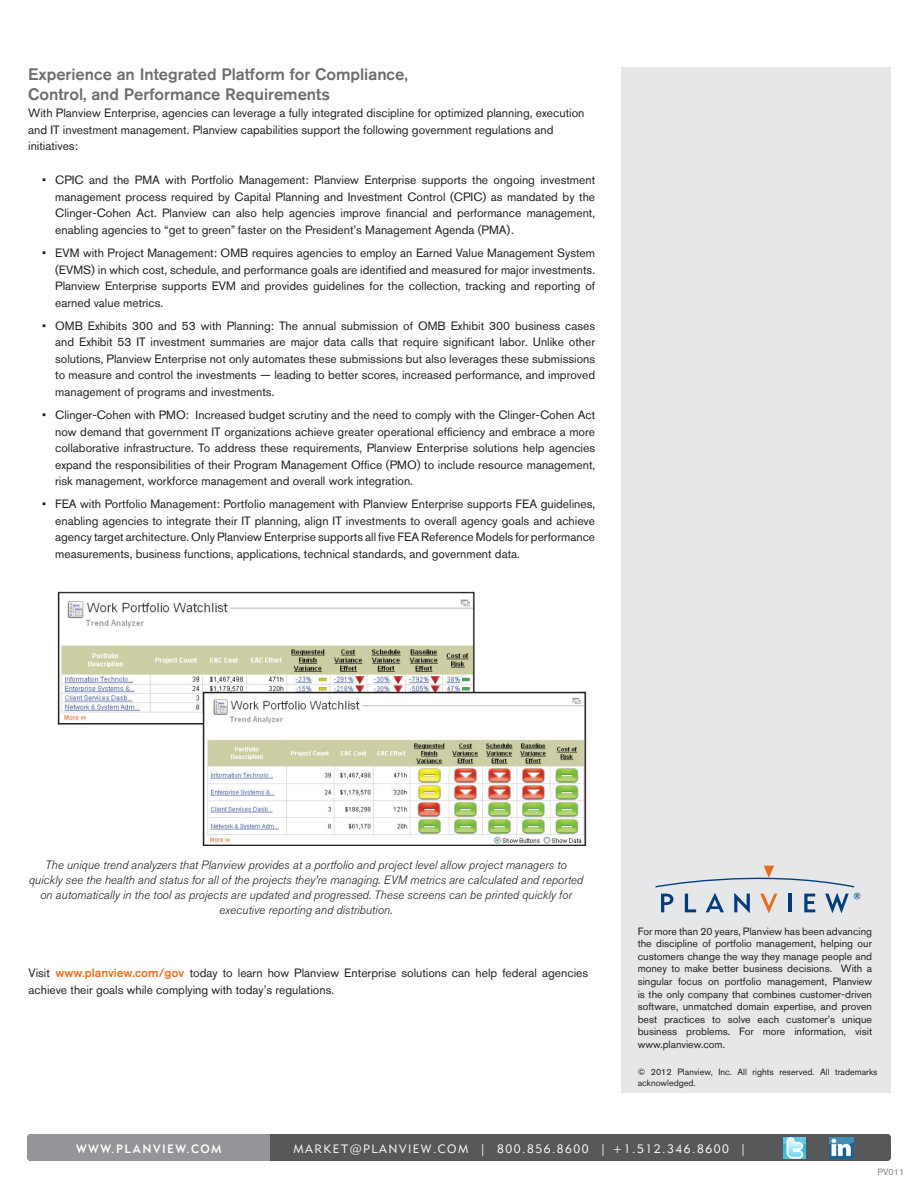
<style>
.page{position:relative;width:918px;height:1188px;background:#fff}
.page>*{position:absolute;margin:0;border:0;box-sizing:border-box;transform-origin:0 0}
.Section_Header{font:500 16.5px/19.5px "Akzidenz Grotesk BQ";color:#6c6d70}
.Body_Copy_Bullets{font:12px/16.5px "Akzidenz Grotesk BQ";color:#231f20;text-align:justify}
.Body_Copy{font:12px/15px "Akzidenz Grotesk BQ Lig It Os F";color:#231f20;text-align:center}
.Section_Header-2{font:12px/16.5px "Akzidenz Grotesk BQ";color:#231f20}
.Body_Copy-2{font:12px/16.5px "Akzidenz Grotesk BQ";color:#231f20}
.t1{font:12px "Geometric 415 BT Lite A";letter-spacing:.125em;color:#fff}
.t2{font:12px "Geometric 415 BT Medium A";letter-spacing:.125em;color:#fff}
.t3{font:10.5px/12.6px "Akzidenz Grotesk BQ";color:#231f20;text-align:justify}
.t4{font:9px/10.5px "Akzidenz Grotesk BQ";color:#231f20}
.Body_Copy-3{font:9px "Akzidenz Grotesk BQ";color:#808285}
.s1{font-weight:500;color:#ea6d1f}
</style>
<div class="page">
<div style="left:270px;top:1134px;width:621px;height:27px;background:#57585a"></div>
<div style="left:27px;top:1134px;width:243px;height:27px;background:#939598"></div>
<img style="left:829px;top:1137px;width:25px;height:22px">
<img style="left:783px;top:1138px;width:23px;height:21px">
<div style="left:621px;top:68px;width:270px;height:1026px;background:#e6e7e9"></div>
<svg style="left:655px;top:866px;width:205px;height:47px"></svg>
<img style="left:57px;top:591px;width:530px;height:255px">
<p class="Section_Header" style="left:28px;top:64px;width:381px">Experience an Integrated Platform for Compliance,<br>Control, and Performance Requirements</p>
<p class="Section_Header-2" style="left:28px;top:105px;width:558px">With Planview Enterprise, agencies can leverage a fully integrated discipline for optimized planning, execution and IT investment management. Planview capabilities support the following government regulations and initiatives:</p>
<p class="Body_Copy_Bullets" style="left:55px;top:172px;width:542px;text-indent:-13px">• CPIC and the PMA with Portfolio Management: Planview Enterprise supports the ongoing investment management process required by Capital Planning and Investment Control (CPIC) as mandated by the Clinger-Cohen Act. Planview can also help agencies improve financial and performance management, enabling agencies to “get to green” faster on the President’s Management Agenda (PMA).</p>
<p class="Body_Copy_Bullets" style="left:55px;top:245px;width:542px;text-indent:-13px">• EVM with Project Management: OMB requires agencies to employ an Earned Value Management System (EVMS) in which cost, schedule, and performance goals are identified and measured for major investments.<br>Planview Enterprise supports EVM and provides guidelines for the collection, tracking and reporting of earned value metrics.</p>
<p class="Body_Copy_Bullets" style="left:55px;top:317px;width:542px;text-indent:-13px">• OMB Exhibits 300 and 53 with Planning: The annual submission of OMB Exhibit 300 business cases and Exhibit 53 IT investment summaries are major data calls that require significant labor. Unlike other solutions, Planview Enterprise not only automates these submissions but also leverages these submissions to measure and control the investments — leading to better scores, increased performance, and improved management of programs and investments.</p>
<p class="Body_Copy_Bullets" style="left:55px;top:407px;width:542px;text-indent:-13px">• Clinger-Cohen with PMO: Increased budget scrutiny and the need to comply with the Clinger-Cohen Act now demand that government IT organizations achieve greater operational efficiency and embrace a more collaborative infrastructure. To address these requirements, Planview Enterprise solutions help agencies expand the responsibilities of their Program Management Office (PMO) to include resource management, risk management, workforce management and overall work integration.</p>
<p class="Body_Copy_Bullets" style="left:55px;top:496px;width:542px;text-indent:-13px">• FEA with Portfolio Management: Portfolio management with Planview Enterprise supports FEA guidelines, enabling agencies to integrate their IT planning, align IT investments to overall agency goals and achieve agency target architecture. Only Planview Enterprise supports all five FEA Reference Models for performance measurements, business functions, applications, technical standards, and government data.</p>
<p class="Body_Copy" style="left:29px;top:858px;width:556px">The unique trend analyzers that Planview provides at a portfolio and project level allow project managers to quickly see the health and status for all of the projects they’re managing. EVM metrics are calculated and reported on automatically in the tool as projects are updated and progressed. These screens can be printed quickly for executive reporting and distribution.</p>
<p class="Body_Copy-2" style="left:28px;top:965px;width:561px">Visit <span class="s1">www.planview.com/gov</span> today to learn how Planview Enterprise solutions can help federal agencies achieve their goals while complying with today’s regulations.</p>
<p class="t3" style="left:638px;top:925px;width:236px">For more than 20 years, Planview has been advancing the discipline of portfolio management, helping our customers change the way they manage people and money to make better business decisions. With a singular focus on portfolio management, Planview is the only company that combines customer-driven software, unmatched domain expertise, and proven best practices to solve each customer’s unique business problems. For more information, visit www.planview.com.</p>
<p class="t4" style="left:638px;top:1067px;width:241px">© 2012 Planview, Inc. All rights reserved. All trademarks acknowledged.</p>
<p class="t2" style="left:76px;top:1141px;width:147px">WWW.PLANVIEW.COM</p>
<p class="t1" style="left:293px;top:1141px;width:454px">MARKET@PLANVIEW.COM | 800.856.8600 | +1.512.346.8600 |</p>
<p class="Body_Copy-3" style="left:878px;top:1166px;width:28px">PV011</p>
</div>
